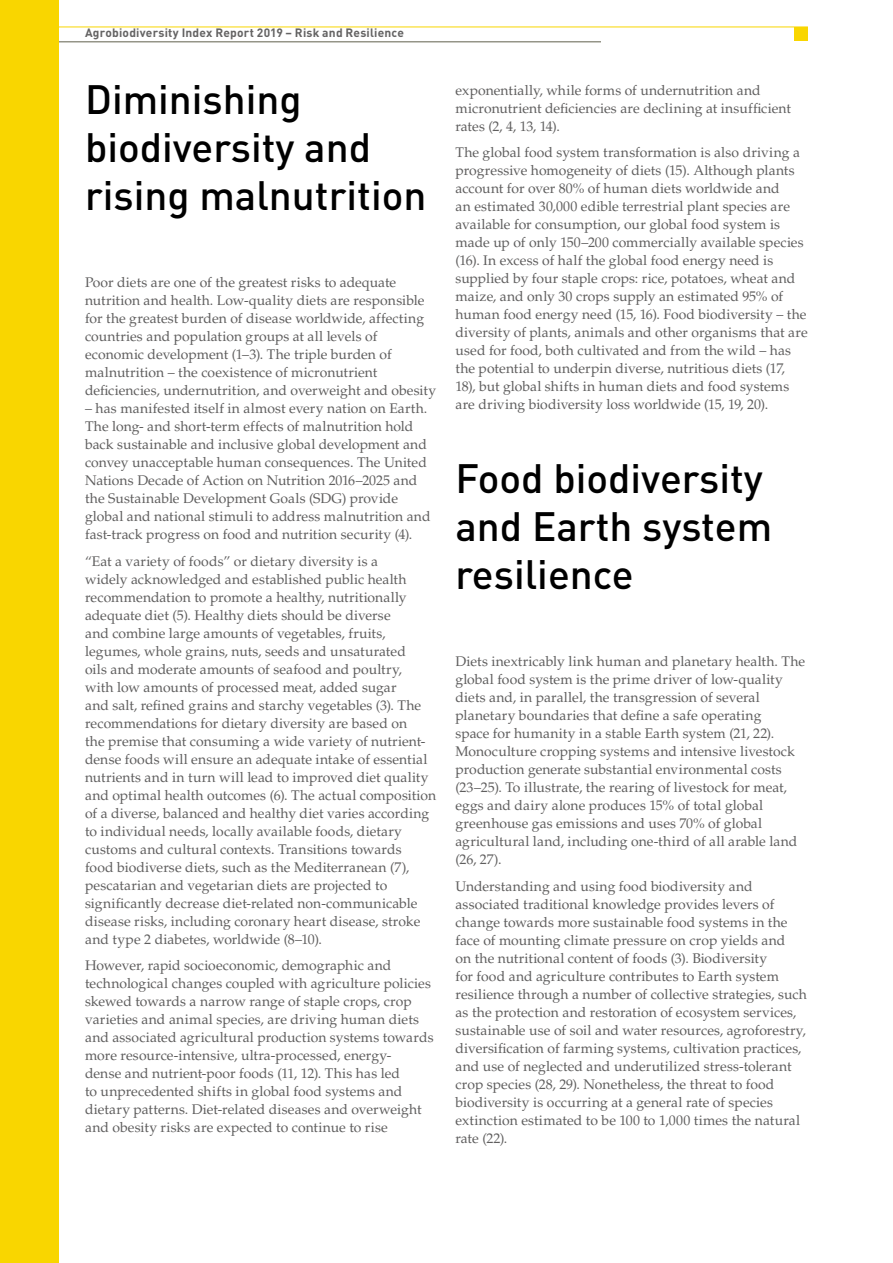
<style>
.page{position:relative;width:893px;height:1263px;background:#fff}
.page>*{position:absolute;margin:0;border:0;box-sizing:border-box;transform-origin:0 0}
.t1{font:500 40.5px/48px "DIN";color:#000}
.t2{font:13.95px/18px "Palatino LT Std";color:#5f5e5e}
.t3{font:700 12px "DIN";letter-spacing:.015em;color:#646363}
</style>
<div class="page">
<hr style="left:0;top:41px;width:601px;height:1px;background:#60604d">
<hr style="left:0;top:27px;width:808px;height:1px;background:#f9d600">
<div style="left:795px;top:27px;width:13px;height:14px;background:#f9d600"></div>
<div style="left:0;top:0;width:59px;height:1263px;background:#f9d600"></div>
<p class="t3" style="left:85px;top:25px;width:320px">Agrobiodiversity Index Report 2019 – Risk and Resilience</p>
<h1 class="t1" style="left:85px;top:74px;width:343px">Diminishing biodiversity and rising malnutrition</h1>
<p class="t2" style="left:85px;top:274px;width:353px">Poor diets are one of the greatest risks to adequate nutrition and health. Low-quality diets are responsible for the greatest burden of disease worldwide, affecting countries and population groups at all levels of economic development (1–3). The triple burden of malnutrition – the coexistence of micronutrient deficiencies, undernutrition, and overweight and obesity</p>
<p class="t2" style="left:85px;top:400px;width:347px">– has manifested itself in almost every nation on Earth.<br>The long- and short-term effects of malnutrition hold back sustainable and inclusive global development and convey unacceptable human consequences. The United Nations Decade of Action on Nutrition 2016–2025 and the Sustainable Development Goals (SDG) provide global and national stimuli to address malnutrition and fast-track progress on food and nutrition security (4).</p>
<p class="t2" style="left:85px;top:552px;width:353px">“Eat a variety of foods” or dietary diversity is a<br>widely acknowledged and established public health recommendation to promote a healthy, nutritionally adequate diet (5). Healthy diets should be diverse<br>and combine large amounts of vegetables, fruits, legumes, whole grains, nuts, seeds and unsaturated<br>oils and moderate amounts of seafood and poultry,<br>with low amounts of processed meat, added sugar<br>and salt, refined grains and starchy vegetables (3). The recommendations for dietary diversity are based on<br>the premise that consuming a wide variety of nutrient&shy;dense foods will ensure an adequate intake of essential nutrients and in turn will lead to improved diet quality and optimal health outcomes (6). The actual composition of a diverse, balanced and healthy diet varies according to individual needs, locally available foods, dietary customs and cultural contexts. Transitions towards<br>food biodiverse diets, such as the Mediterranean (7), pescatarian and vegetarian diets are projected to significantly decrease diet-related non-communicable disease risks, including coronary heart disease, stroke and type 2 diabetes, worldwide (8–10).</p>
<p class="t2" style="left:85px;top:957px;width:350px">However, rapid socioeconomic, demographic and technological changes coupled with agriculture policies skewed towards a narrow range of staple crops, crop varieties and animal species, are driving human diets and associated agricultural production systems towards more resource-intensive, ultra-processed, energy-<br>dense and nutrient-poor foods (11, 12). This has led<br>to unprecedented shifts in global food systems and dietary patterns. Diet-related diseases and overweight and obesity risks are expected to continue to rise</p>
<p class="t2" style="left:455px;top:81px;width:337px">exponentially, while forms of undernutrition and micronutrient deficiencies are declining at insufficient rates (2, 4, 13, 14).</p>
<p class="t2" style="left:455px;top:144px;width:354px">The global food system transformation is also driving a progressive homogeneity of diets (15). Although plants account for over 80% of human diets worldwide and<br>an estimated 30,000 edible terrestrial plant species are available for consumption, our global food system is made up of only 150–200 commercially available species (16). In excess of half the global food energy need is supplied by four staple crops: rice, potatoes, wheat and maize, and only 30 crops supply an estimated 95% of human food energy need (15, 16). Food biodiversity – the diversity of plants, animals and other organisms that are used for food, both cultivated and from the wild – has the potential to underpin diverse, nutritious diets (17, 18), but global shifts in human diets and food systems are driving biodiversity loss worldwide (15, 19, 20).</p>
<h1 class="t1" style="left:455px;top:453px;width:318px">Food biodiversity and Earth system resilience</h1>
<p class="t2" style="left:455px;top:653px;width:351px">Diets inextricably link human and planetary health. The global food system is the prime driver of low-quality diets and, in parallel, the transgression of several planetary boundaries that define a safe operating<br>space for humanity in a stable Earth system (21, 22).<br>Monoculture cropping systems and intensive livestock production generate substantial environmental costs (23–25). To illustrate, the rearing of livestock for meat, eggs and dairy alone produces 15% of total global greenhouse gas emissions and uses 70% of global agricultural land, including one-third of all arable land (26, 27).</p>
<p class="t2" style="left:455px;top:877px;width:353px">Understanding and using food biodiversity and associated traditional knowledge provides levers of change towards more sustainable food systems in the face of mounting climate pressure on crop yields and<br>on the nutritional content of foods (3). Biodiversity<br>for food and agriculture contributes to Earth system resilience through a number of collective strategies, such as the protection and restoration of ecosystem services, sustainable use of soil and water resources, agroforestry, diversification of farming systems, cultivation practices, and use of neglected and underutilized stress-tolerant crop species (28, 29). Nonetheless, the threat to food biodiversity is occurring at a general rate of species extinction estimated to be 100 to 1,000 times the natural rate (22).</p>
</div>
